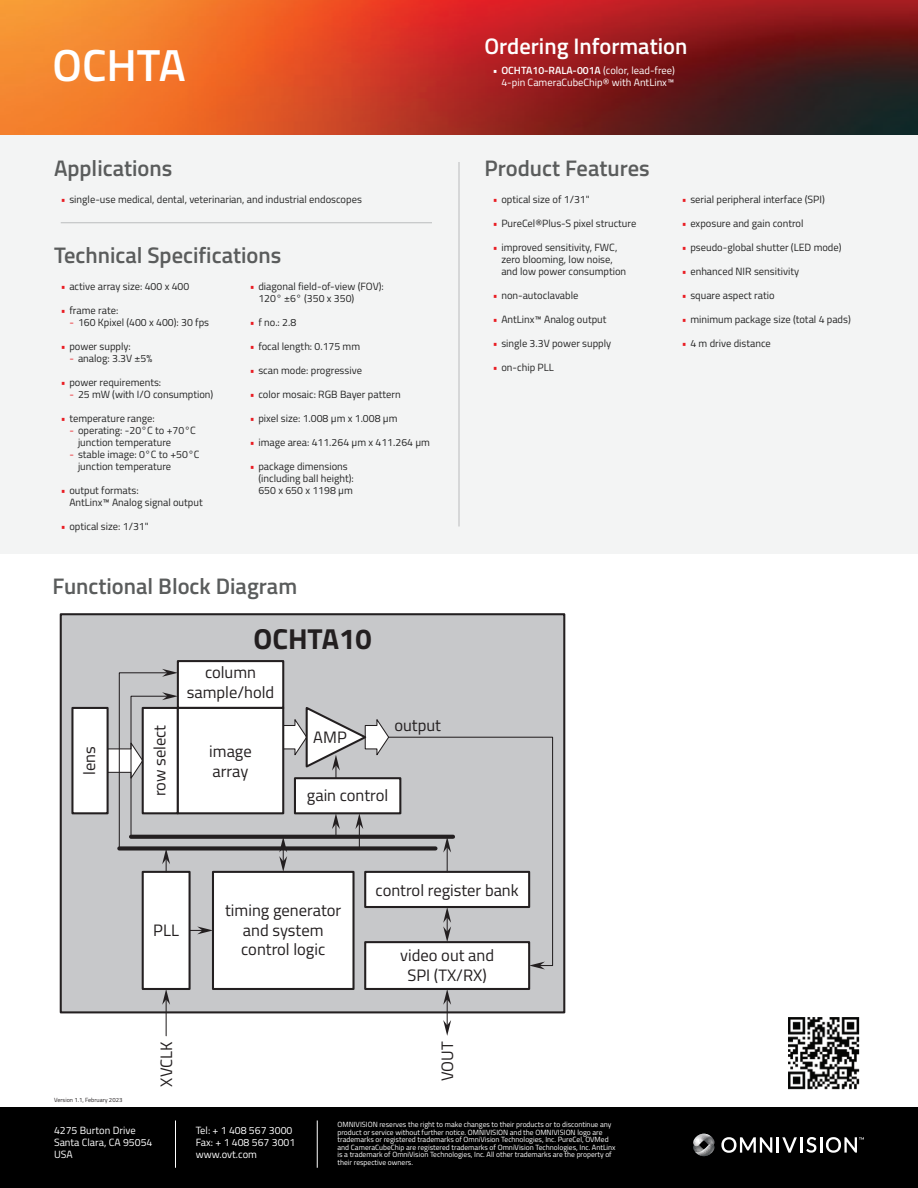
<style>
.page{position:relative;width:918px;height:1188px;background:#fff}
.page>*{position:absolute;margin:0;border:0;box-sizing:border-box;transform-origin:0 0}
.t1{font:600 45px "Titillium";color:#fff}
.t2{font:700 28.95px "Titillium";color:#231f20}
.t3{font:600 22.5px "Titillium";color:#5a5c5c}
.t4{font:600 22.5px "Titillium";color:#fff}
.t5{font:16.5px/19.8px "Titillium";color:#231f20;text-align:center}
.t6{font:10.5px/12px "Titillium";color:#252525}
.t7{font:10.5px/12px "Titillium";color:#fff}
.t8{font:7.5px/7.5px "Titillium";color:#fff}
.t9{font:6px "Titillium";color:#231f20}
.s1{color:#e91c22}
.s2{font-weight:600}
</style>
<div class="page">
<div style="left:0;top:1107px;width:918px;height:81px;background:#000"></div>
<img style="left:788px;top:1017px;width:72px;height:73px">
<div style="left:0;top:0;width:918px;height:554px;background:#f3f4f4"></div>
<img style="left:0;top:0;width:918px;height:135px">
<hr style="left:175px;top:1120px;width:1px;height:48px;background:#fff">
<hr style="left:317px;top:1120px;width:1px;height:48px;background:#fff">
<hr style="left:61px;top:222px;width:371px;height:1px;background:#bcbec0">
<svg style="left:693px;top:1134px;width:22px;height:22px"></svg>
<svg style="left:721px;top:1137px;width:51px;height:16px"></svg>
<hr style="left:776px;top:1137px;width:3px;height:16px;background:#fff">
<svg style="left:782px;top:1137px;width:15px;height:16px"></svg>
<hr style="left:800px;top:1137px;width:3px;height:16px;background:#fff">
<svg style="left:806px;top:1137px;width:10px;height:16px"></svg>
<hr style="left:820px;top:1137px;width:3px;height:16px;background:#fff">
<svg style="left:826px;top:1137px;width:38px;height:16px"></svg>
<hr style="left:458px;top:162px;width:2px;height:364px;background:#bcbec0">
<div style="left:60px;top:613px;width:505px;height:400px;background:#c7c8ca;border:2px solid #231f20"></div>
<div style="left:177px;top:660px;width:107px;height:49px;background:#fff;border:2px solid #231f20"></div>
<div style="left:71px;top:707px;width:38px;height:107px;background:#fff;border:2px solid #231f20"></div>
<div style="left:364px;top:941px;width:166px;height:49px;background:#fff;border:2px solid #231f20"></div>
<div style="left:212px;top:871px;width:143px;height:119px;background:#fff;border:2px solid #231f20"></div>
<div style="left:142px;top:871px;width:49px;height:119px;background:#fff;border:2px solid #231f20"></div>
<svg style="left:162px;top:989px;width:8px;height:16px"></svg>
<hr style="left:166px;top:995px;width:1px;height:41px;background:#231f20">
<svg style="left:443px;top:1020px;width:8px;height:16px"></svg>
<svg style="left:443px;top:989px;width:8px;height:16px"></svg>
<hr style="left:447px;top:995px;width:1px;height:35px;background:#231f20">
<svg style="left:178px;top:835px;width:101px;height:4px"></svg>
<div style="left:119px;top:846px;width:316px;height:5px;background:#231f20"></div>
<div style="left:177px;top:707px;width:107px;height:107px;background:#fff;border:2px solid #231f20"></div>
<svg style="left:190px;top:926px;width:23px;height:8px"></svg>
<svg style="left:107px;top:669px;width:71px;height:203px"></svg>
<svg style="left:279px;top:705px;width:275px;height:265px"></svg>
<h1 class="t1" style="left:52px;top:31px;width:135px">OCHTA</h1>
<h3 class="t3" style="left:54px;top:151px;width:120px">Applications</h3>
<p class="t6" style="left:61px;top:192px;width:303px"><span class="s1">•</span> single-use medical, dental, veterinarian, and industrial endoscopes</p>
<h3 class="t3" style="left:54px;top:238px;width:229px">Technical Specifications</h3>
<p class="t6" style="left:61px;top:280px;width:130px"><span class="s1">•</span> active array size: 400 x 400</p>
<p class="t6" style="left:61px;top:304px;width:59px"><span class="s1">•</span> frame rate:</p>
<p class="t6" style="left:69px;top:316px;width:141px"><span class="s1">-</span> 160 Kpixel (400 x 400): 30 fps</p>
<p class="t6" style="left:61px;top:340px;width:72px"><span class="s1">•</span> power supply:</p>
<p class="t6" style="left:69px;top:352px;width:84px"><span class="s1">-</span> analog: 3.3V ±5%</p>
<p class="t6" style="left:61px;top:376px;width:102px"><span class="s1">•</span> power requirements:</p>
<p class="t6" style="left:69px;top:388px;width:145px"><span class="s1">-</span> 25 mW (with I/O consumption)</p>
<p class="t6" style="left:61px;top:412px;width:96px"><span class="s1">•</span> temperature range:</p>
<p class="t6" style="left:78px;top:424px;width:119px;text-indent:-9px"><span class="s1">-</span> operating: -20°C to +70°C junction temperature</p>
<p class="t6" style="left:78px;top:448px;width:123px;text-indent:-9px"><span class="s1">-</span> stable image: 0°C to +50°C junction temperature</p>
<p class="t6" style="left:69px;top:484px;width:135px;text-indent:-9px"><span class="s1">•</span> output formats:<br>AntLinx™ Analog signal output</p>
<p class="t6" style="left:61px;top:520px;width:89px"><span class="s1">•</span> optical size: 1/31"</p>
<p class="t6" style="left:258px;top:280px;width:127px;text-indent:-9px"><span class="s1">•</span> diagonal field-of-view (FOV):<br>120° ±6° (350 x 350)</p>
<p class="t6" style="left:250px;top:316px;width:48px"><span class="s1">•</span> f no.: 2.8</p>
<p class="t6" style="left:250px;top:340px;width:112px"><span class="s1">•</span> focal length: 0.175 mm</p>
<p class="t6" style="left:250px;top:364px;width:114px"><span class="s1">•</span> scan mode: progressive</p>
<p class="t6" style="left:250px;top:388px;width:152px"><span class="s1">•</span> color mosaic: RGB Bayer pattern</p>
<p class="t6" style="left:250px;top:412px;width:149px"><span class="s1">•</span> pixel size: 1.008 µm x 1.008 µm</p>
<p class="t6" style="left:250px;top:436px;width:182px"><span class="s1">•</span> image area: 411.264 µm x 411.264 µm</p>
<p class="t6" style="left:258px;top:460px;width:97px;text-indent:-9px"><span class="s1">•</span> package dimensions (including ball height):<br>650 x 650 x 1198 µm</p>
<h3 class="t3" style="left:52px;top:569px;width:246px">Functional Block Diagram</h3>
<h3 class="t5" style="left:79px;top:775px;width:30px;rotate:-90deg">lens</h3>
<h3 class="t5" style="left:149px;top:796px;width:73px;rotate:-90deg">row select</h3>
<h2 class="t2" style="left:253px;top:617px;width:120px">OCHTA10</h2>
<h3 class="t5" style="left:187px;top:661px;width:89px">column sample/hold</h3>
<h3 class="t5" style="left:209px;top:740px;width:44px;text-align:left">image array</h3>
<h3 class="t5" style="left:313px;top:727px;width:35px">AMP</h3>
<h3 class="t5" style="left:307px;top:784px;width:83px">gain control</h3>
<h3 class="t5" style="left:394px;top:715px;width:48px">output</h3>
<h3 class="t4" style="left:484px;top:29px;width:204px">Ordering Information</h3>
<p class="t7" style="left:493px;top:64px;width:184px;text-align:right"><span class="s2">• OCHTA10-RALA-001A</span> (color, lead-free)<br>4-pin CameraCubeChip® with AntLinx™</p>
<h3 class="t3" style="left:484px;top:151px;width:167px">Product Features</h3>
<p class="t6" style="left:493px;top:192px;width:98px"><span class="s1">•</span> optical size of 1/31"</p>
<p class="t6" style="left:493px;top:216px;width:145px"><span class="s1">•</span> PureCel®Plus-S pixel structure</p>
<p class="t6" style="left:501px;top:240px;width:126px;text-indent:-9px"><span class="s1">•</span> improved sensitivity, FWC, zero blooming, low noise, and low power consumption</p>
<p class="t6" style="left:493px;top:288px;width:87px"><span class="s1">•</span> non-autoclavable</p>
<p class="t6" style="left:493px;top:312px;width:115px"><span class="s1">•</span> AntLinx™ Analog output</p>
<p class="t6" style="left:493px;top:336px;width:120px"><span class="s1">•</span> single 3.3V power supply</p>
<p class="t6" style="left:493px;top:360px;width:63px"><span class="s1">•</span> on-chip PLL</p>
<p class="t6" style="left:682px;top:192px;width:145px"><span class="s1">•</span> serial peripheral interface (SPI)</p>
<p class="t6" style="left:682px;top:216px;width:123px"><span class="s1">•</span> exposure and gain control</p>
<p class="t6" style="left:682px;top:240px;width:161px"><span class="s1">•</span> pseudo-global shutter (LED mode)</p>
<p class="t6" style="left:682px;top:264px;width:119px"><span class="s1">•</span> enhanced NIR sensitivity</p>
<p class="t6" style="left:682px;top:288px;width:94px"><span class="s1">•</span> square aspect ratio</p>
<p class="t6" style="left:682px;top:312px;width:171px"><span class="s1">•</span> minimum package size (total 4 pads)</p>
<p class="t6" style="left:682px;top:336px;width:91px"><span class="s1">•</span> 4 m drive distance</p>
<h3 class="t5" style="left:153px;top:919px;width:27px">PLL</h3>
<h3 class="t5" style="left:225px;top:899px;width:118px">timing generator and system control logic</h3>
<h3 class="t5" style="left:376px;top:879px;width:145px">control register bank</h3>
<h3 class="t5" style="left:400px;top:944px;width:95px">video out and<br>SPI (TX/RX)</h3>
<h3 class="t5" style="left:156px;top:1087px;width:46px;rotate:-90deg">XVCLK</h3>
<h3 class="t5" style="left:437px;top:1081px;width:41px;rotate:-90deg">VOUT</h3>
<p class="t9" style="left:54px;top:1095px;width:70px">Version 1.1, February 2023</p>
<p class="t7" style="left:54px;top:1124px;width:100px">4275 Burton Drive<br>Santa Clara, CA 95054<br>USA</p>
<p class="t7" style="left:196px;top:1124px;width:101px">Tel: + 1 408 567 3000<br>Fax: + 1 408 567 3001 www.ovt.com</p>
<p class="t8" style="left:338px;top:1121px;width:280px">OMNIVISION reserves the right to make changes to their products or to discontinue any product or service without further notice. OMNIVISION and the OMNIVISION logo are trademarks or registered trademarks of OmniVision Technologies, Inc. PureCel, OVMed and CameraCubeChip are registered trademarks of OmniVision Technologies, Inc. AntLinx is a trademark of OmniVision Technologies, Inc. All other trademarks are the property of their respective owners.</p>
</div>
